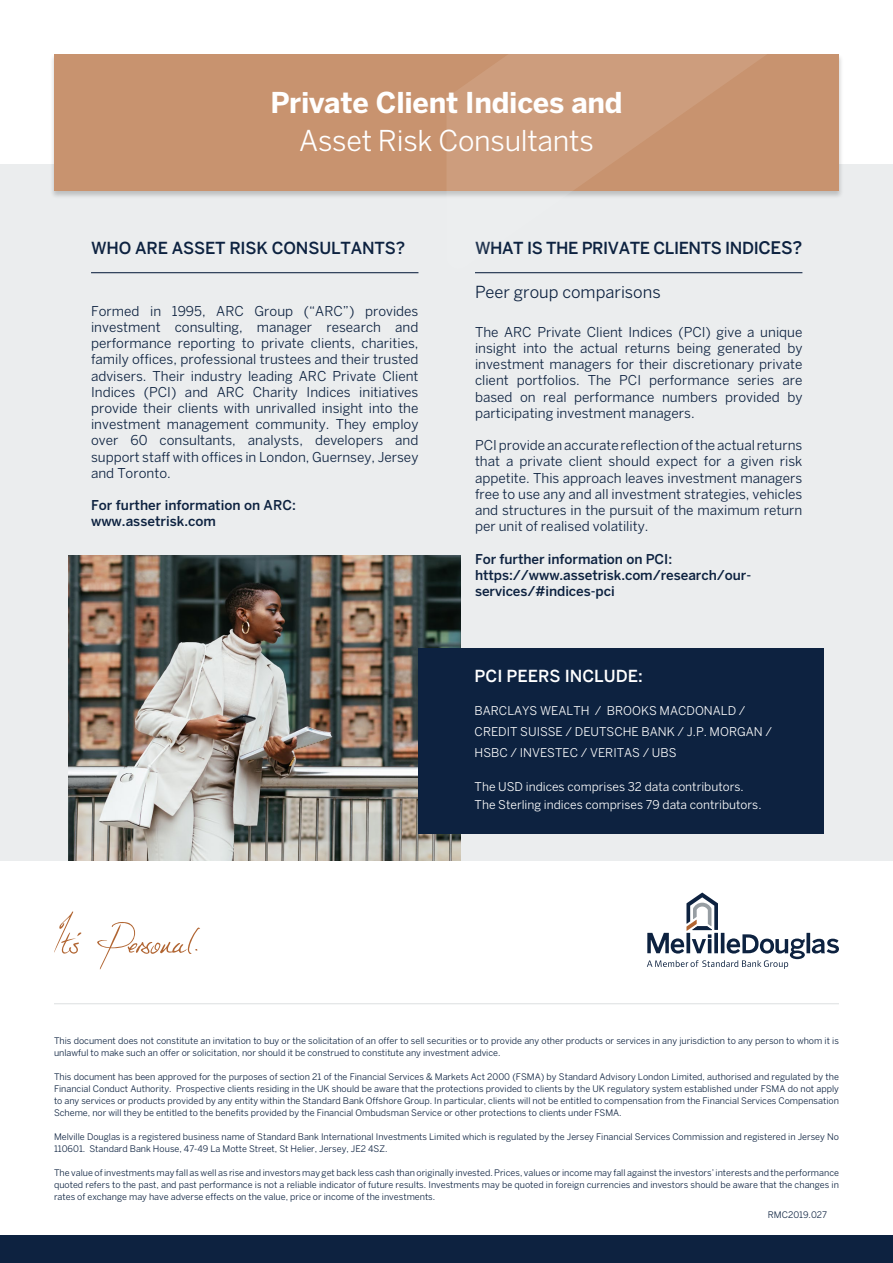
<style>
.page{position:relative;width:893px;height:1263px;background:#fff}
.page>*{position:absolute;margin:0;border:0;box-sizing:border-box;transform-origin:0 0}
.t1{font:700 28.5px "Benton Sans";letter-spacing:-.01em;color:#fff}
.t2{font:28.5px "Benton Sans";letter-spacing:-.01em;color:#fff}
.t3{font:500 16.5px "Benton Sans";letter-spacing:-.015em;color:#0d2240}
.t4{font:16.5px "Benton Sans";color:#0d2240}
.t5{font:500 16.5px "Benton Sans";color:#fff}
.t6{font:13.5px/16.2px "Benton Sans";color:#0d2240;text-align:justify}
.t7{font:500 13.5px/16.2px "Benton Sans";letter-spacing:-.005em;color:#0d2240}
.t8{font:12px/21px "Benton Sans";color:#fff}
.t9{font:9px/12px "Benton Sans";color:#0d2240}
.s1{font-size:17.25px}
</style>
<div class="page">
<div style="left:0;top:1235px;width:893px;height:28px;background:#0d2240"></div>
<div style="left:0;top:164px;width:893px;height:696px;background:#ebedee"></div>
<img style="left:68px;top:555px;width:392px;height:305px">
<div style="left:418px;top:648px;width:406px;height:185px;background:#0d2240"></div>
<hr style="left:91px;top:272px;width:327px;height:1px;background:#0d2240">
<hr style="left:475px;top:272px;width:327px;height:1px;background:#0d2240">
<div style="left:49px;top:54px;width:795px;height:145px;background:#000;opacity:.2"></div>
<div style="left:54px;top:54px;width:785px;height:136px;background:#c8936f"></div>
<svg style="left:446px;top:54px;width:398px;height:145px;fill:#cd9d7d"></svg>
<svg style="left:812px;top:939px;width:27px;height:14px"></svg>
<svg style="left:806px;top:933px;width:4px;height:20px"></svg>
<svg style="left:647px;top:892px;width:158px;height:77px"></svg>
<hr style="left:54px;top:1003px;width:785px;height:1px;background:#dee1e2">
<svg style="left:97px;top:922px;width:103px;height:47px"></svg>
<svg style="left:54px;top:911px;width:27px;height:43px"></svg>
<h1 class="t1" style="left:270px;top:86px;width:354px">Private Client Indices and</h1>
<h1 class="t2" style="left:299px;top:124px;width:296px">Asset Risk Consultants</h1>
<h2 class="t3" style="left:91px;top:238px;width:316px">WHO ARE ASSET RISK CONSULTANTS?</h2>
<h2 class="t3" style="left:475px;top:238px;width:329px">WHAT IS THE PRIVATE CLIENTS INDI<span class="s1">CES?</span></h2>
<p class="t6" style="left:91px;top:303px;width:329px">Formed in 1995, ARC Group (“ARC”) provides investment consulting, manager research and performance reporting to private clients, charities, family offices, professional trustees and their trusted advisers. Their industry leading ARC Private Client Indices (PCI) and ARC Charity Indices initiatives provide their clients with unrivalled insight into the investment management community. They employ over 60 consultants, analysts, developers and support staff with offices in London, Guernsey, Jersey and Toronto.</p>
<h3 class="t7" style="left:91px;top:497px;width:206px">For further information on ARC: www.assetrisk.com</h3>
<h2 class="t4" style="left:475px;top:283px;width:187px">Peer group comparisons</h2>
<p class="t6" style="left:475px;top:324px;width:329px">The ARC Private Client Indices (PCI) give a unique insight into the actual returns being generated by investment managers for their discretionary private client portfolios. The PCI performance series are based on real performance numbers provided by participating investment managers.</p>
<p class="t6" style="left:475px;top:437px;width:329px">PCI provide an accurate reflection of the actual returns that a private client should expect for a given risk appetite. This approach leaves investment managers free to use any and all investment strategies, vehicles and structures in the pursuit of the maximum return per unit of realised volatility.</p>
<h3 class="t7" style="left:475px;top:550px;width:278px">For further information on PCI: https://www.assetrisk.com/research/our&shy;services/#indices-pci</h3>
<h2 class="t5" style="left:475px;top:667px;width:170px">PCI PEERS INCLUDE:</h2>
<h3 class="t8" style="left:475px;top:700px;width:299px">BARCLAYS WEALTH / BROOKS MACDONALD /<br>CREDIT SUISSE / DEUTSCHE BANK / J.P. MORGAN /<br>HSBC / INVESTEC / VERITAS / UBS</h3>
<h3 class="t8" style="left:475px;top:778px;width:288px;line-height:18px">The USD indices comprises 32 data contributors.<br>The Sterling indices comprises 79 data contributors.</h3>
<p class="t9" style="left:54px;top:1034px;width:786px">This document does not constitute an invitation to buy or the solicitation of an offer to sell securities or to provide any other products or services in any jurisdiction to any person to whom it is unlawful to make such an offer or solicitation, nor should it be construed to constitute any investment advice.</p>
<p class="t9" style="left:54px;top:1070px;width:786px;text-align:justify">This document has been approved for the purposes of section 21 of the Financial Services &amp; Markets Act 2000 (FSMA) by Standard Advisory London Limited, authorised and regulated by the Financial Conduct Authority. Prospective clients residing in the UK should be aware that the protections provided to clients by the UK regulatory system established under FSMA do not apply to any services or products provided by any entity within the Standard Bank Offshore Group. In particular, clients will not be entitled to compensation from the Financial Services Compensation Scheme, nor will they be entitled to the benefits provided by the Financial Ombudsman Service or other protections to clients under FSMA.</p>
<p class="t9" style="left:54px;top:1130px;width:786px">Melville Douglas is a registered business name of Standard Bank International Investments Limited which is regulated by the Jersey Financial Services Commission and registered in Jersey No<br>110601. Standard Bank House, 47-49 La Motte Street, St Helier, Jersey, JE2 4SZ.</p>
<p class="t9" style="left:54px;top:1166px;width:786px;text-align:justify">The value of investments may fall as well as rise and investors may get back less cash than originally invested. Prices, values or income may fall against the investors’ interests and the performance quoted refers to the past, and past performance is not a reliable indicator of future results. Investments may be quoted in foreign currencies and investors should be aware that the changes in rates of exchange may have adverse effects on the value, price or income of the investments.</p>
<p class="t9" style="left:768px;top:1208px;width:61px">RMC2019.027</p>
</div>
